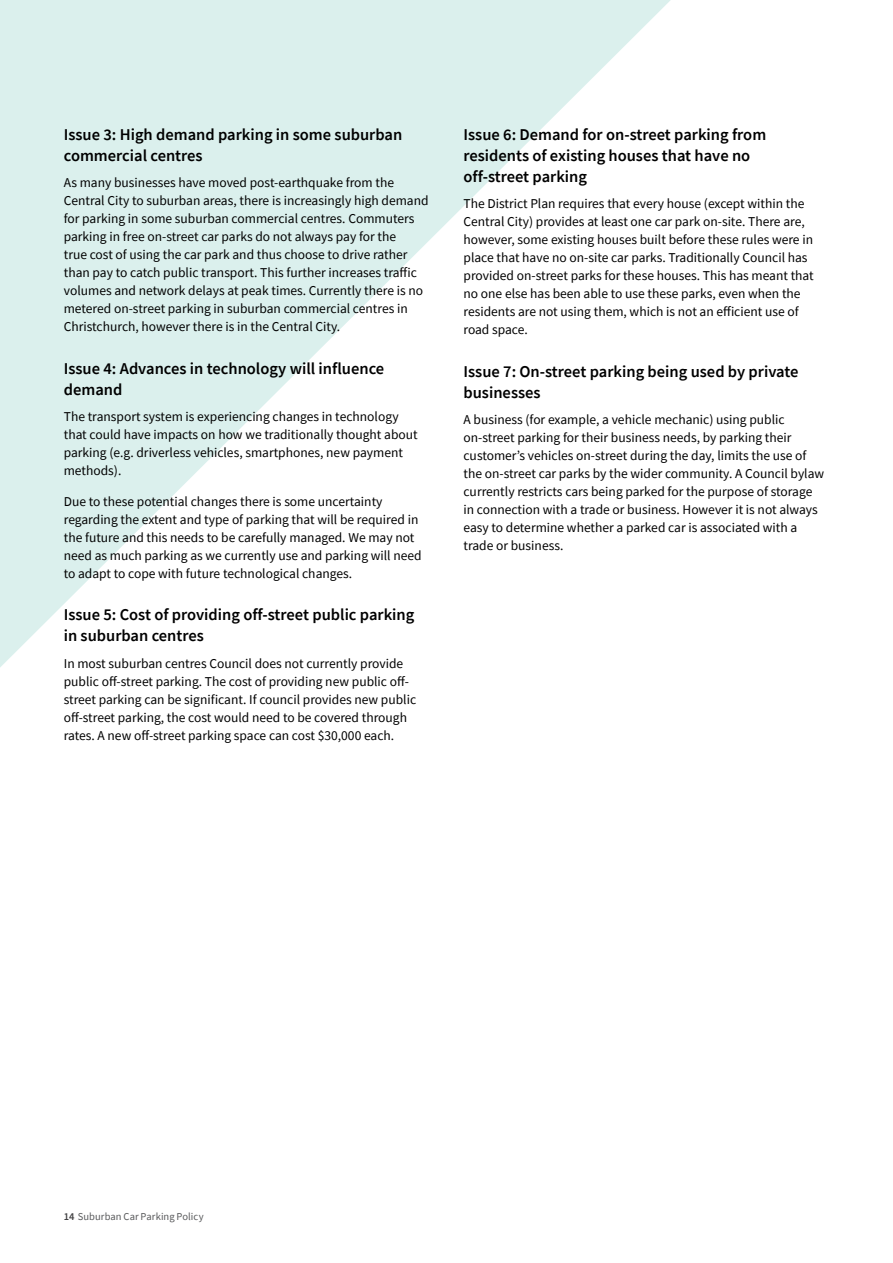
<style>
.page{position:relative;width:893px;height:1263px;background:#fff}
.page>*{position:absolute;margin:0;border:0;box-sizing:border-box;transform-origin:0 0}
.H3_Body_heading{font:600 16.5px/21px "Source Sans Pro";color:#000}
.Body_1{font:13.5px/18px "Source Sans Pro";color:#000}
.t1{font:10.5px "Source Sans Pro";letter-spacing:.005em;color:#58595b}
.s1{font-weight:600;color:#414042}
</style>
<div class="page">
<svg style="left:0;top:0;width:671px;height:667px;fill:#e2f3f1"></svg>
<p class="H3_Body_heading" style="left:64px;top:124px;width:340px">Issue 3: High demand parking in some suburban commercial centres</p>
<p class="Body_1" style="left:64px;top:174px;width:366px">As many businesses have moved post-earthquake from the Central City to suburban areas, there is increasingly high demand for parking in some suburban commercial centres. Commuters parking in free on-street car parks do not always pay for the<br>true cost of using the car park and thus choose to drive rather than pay to catch public transport. This further increases traffic volumes and network delays at peak times. Currently there is no metered on-street parking in suburban commercial centres in Christchurch, however there is in the Central City.</p>
<p class="H3_Body_heading" style="left:64px;top:358px;width:322px">Issue 4: Advances in technology will influence demand</p>
<p class="Body_1" style="left:64px;top:408px;width:355px">The transport system is experiencing changes in technology that could have impacts on how we traditionally thought about parking (e.g. driverless vehicles, smartphones, new payment methods).</p>
<p class="Body_1" style="left:64px;top:492px;width:359px">Due to these potential changes there is some uncertainty regarding the extent and type of parking that will be required in the future and this needs to be carefully managed. We may not need as much parking as we currently use and parking will need to adapt to cope with future technological changes.</p>
<p class="H3_Body_heading" style="left:64px;top:604px;width:352px">Issue 5: Cost of providing off-street public parking in suburban centres</p>
<p class="Body_1" style="left:64px;top:654px;width:354px">In most suburban centres Council does not currently provide public off-street parking. The cost of providing new public off&shy;street parking can be significant. If council provides new public off-street parking, the cost would need to be covered through rates. A new off-street parking space can cost $30,000 each.</p>
<p class="H3_Body_heading" style="left:463px;top:124px;width:304px">Issue 6: Demand for on-street parking from residents of existing houses that have no off-street parking</p>
<p class="Body_1" style="left:463px;top:195px;width:352px">The District Plan requires that every house (except within the Central City) provides at least one car park on-site. There are, however, some existing houses built before these rules were in place that have no on-site car parks. Traditionally Council has provided on-street parks for these houses. This has meant that no one else has been able to use these parks, even when the residents are not using them, which is not an efficient use of road space.</p>
<p class="H3_Body_heading" style="left:463px;top:361px;width:337px">Issue 7: On-street parking being used by private businesses</p>
<p class="Body_1" style="left:463px;top:411px;width:362px">A business (for example, a vehicle mechanic) using public on-street parking for their business needs, by parking their customer’s vehicles on-street during the day, limits the use of the on-street car parks by the wider community. A Council bylaw currently restricts cars being parked for the purpose of storage in connection with a trade or business. However it is not always easy to determine whether a parked car is associated with a trade or business.</p>
<p class="t1" style="left:64px;top:1210px;width:141px"><span class="s1">14</span> Suburban Car Parking Policy</p>
</div>
